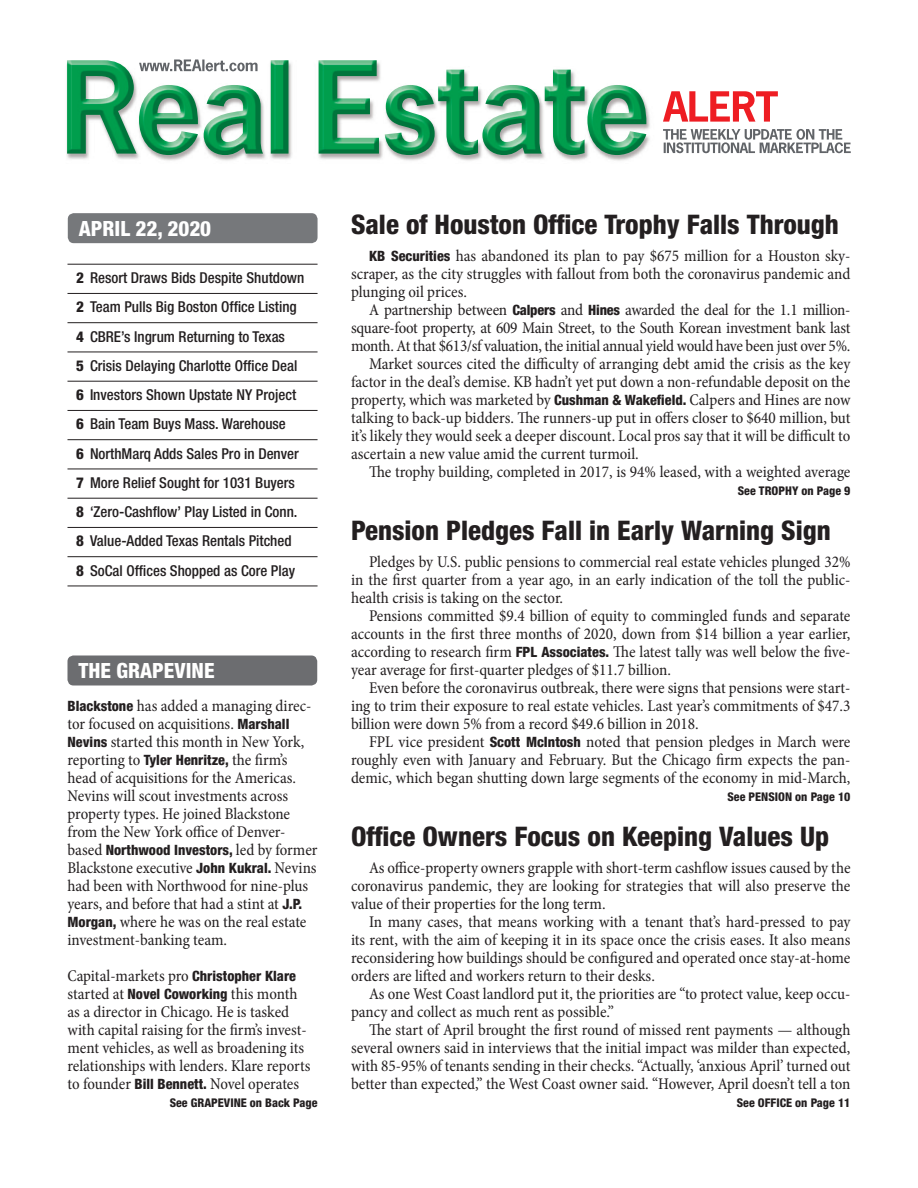
<style>
.page{position:relative;width:918px;height:1188px;background:#fff}
.page>*{position:absolute;margin:0;border:0;box-sizing:border-box;transform-origin:0 0}
.t1{font:800 condensed 27px "Helvetica Neue LT Std";color:#231f20}
.t2{font:800 condensed 21px "Helvetica Neue LT Std";color:#fff}
.t3{font:condensed 16.5px/18px "Minion Pro";letter-spacing:-.005em;color:#231f20;text-align:justify}
.t4{font:500 condensed 15px/29.2px "Helvetica Neue LT Std";color:#231f20}
.t5{font:800 condensed 14.25px "Helvetica Neue LT Std";color:#231f20}
.t6{font:800 condensed 12px "Helvetica Neue LT Std";color:#231f20}
.s1{font-family:"Helvetica Neue LT Std";font-weight:800;font-size:14.25px}
.s2{font-weight:800}
.s3{font-family:"Minion Pro";font-weight:400;font-size:16.5px}
</style>
<div class="page">
<img style="left:66px;top:65px;width:785px;height:96px">
<img style="left:663px;top:91px;width:115px;height:31px">
<img style="left:663px;top:129px;width:180px;height:24px">
<img style="left:174px;top:59px;width:31px;height:1px">
<img style="left:67px;top:60px;width:580px;height:95px">
<div style="left:67px;top:656px;width:250px;height:30px;background:#6c6d70;border-radius:6px"></div>
<hr style="left:68px;top:264px;width:250px;height:1px;background:#231f20">
<hr style="left:68px;top:293px;width:250px;height:1px;background:#231f20">
<hr style="left:68px;top:322px;width:250px;height:1px;background:#231f20">
<hr style="left:68px;top:352px;width:250px;height:1px;background:#231f20">
<hr style="left:68px;top:381px;width:250px;height:1px;background:#231f20">
<hr style="left:68px;top:410px;width:250px;height:1px;background:#231f20">
<hr style="left:68px;top:439px;width:250px;height:1px;background:#231f20">
<hr style="left:68px;top:469px;width:250px;height:1px;background:#231f20">
<hr style="left:68px;top:498px;width:250px;height:1px;background:#231f20">
<hr style="left:68px;top:527px;width:250px;height:1px;background:#231f20">
<hr style="left:68px;top:556px;width:250px;height:1px;background:#231f20">
<hr style="left:68px;top:586px;width:250px;height:1px;background:#231f20">
<div style="left:68px;top:213px;width:250px;height:30px;background:#76787b;border-radius:6px"></div>
<p class="t2" style="left:79px;top:215px;width:134px">APRIL 22, 2020</p>
<h1 class="t1" style="left:351px;top:208px;width:489px">Sale of Houston Office Trophy Falls Through</h1>
<p class="t3" style="left:351px;top:247px;width:501px;text-indent:18px"><span class="s1">KB Securities</span> has abandoned its plan to pay $675 million for a Houston sky&shy;scraper, as the city struggles with fallout from both the coronavirus pandemic and plunging oil prices.</p>
<p class="t3" style="left:369px;top:301px;width:483px">A partnership between <span class="s1">Calpers</span> and <span class="s1">Hines</span> awarded the deal for the 1.1 million-</p>
<p class="t3" style="left:351px;top:319px;width:501px">square-foot property, at 609 Main Street, to the South Korean investment bank last</p>
<p class="t3" style="left:351px;top:337px;width:501px">month. At that $613/sf valuation, the initial annual yield would have been just over 5%.</p>
<p class="t3" style="left:369px;top:355px;width:483px">Market sources cited the difficulty of arranging debt amid the crisis as the key</p>
<p class="t3" style="left:351px;top:373px;width:501px">factor in the deal’s demise. KB hadn’t yet put down a non-refundable deposit on the</p>
<p class="t3" style="left:351px;top:391px;width:501px">property, which was marketed by <span class="s1">Cushman &amp; Wakefield.</span> Calpers and Hines are now</p>
<p class="t3" style="left:351px;top:409px;width:501px">talking to back-up bidders. The runners-up put in offers closer to $640 million, but</p>
<p class="t3" style="left:351px;top:427px;width:501px">it’s likely they would seek a deeper discount. Local pros say that it will be difficult to</p>
<p class="t3" style="left:351px;top:445px;width:289px">ascertain a new value amid the current turmoil.</p>
<p class="t3" style="left:369px;top:463px;width:483px">The trophy building, completed in 2017, is 94% leased, with a weighted average</p>
<p class="t6" style="left:738px;top:483px;width:114px">See TROPHY on Page 9</p>
<h1 class="t1" style="left:351px;top:514px;width:481px">Pension Pledges Fall in Early Warning Sign</h1>
<p class="t3" style="left:351px;top:553px;width:501px;text-indent:18px">Pledges by U.S. public pensions to commercial real estate vehicles plunged 32% in the first quarter from a year ago, in an early indication of the toll the public&shy;health crisis is taking on the sector.</p>
<p class="t3" style="left:351px;top:607px;width:501px;text-indent:18px">Pensions committed $9.4 billion of equity to commingled funds and separate accounts in the first three months of 2020, down from $14 billion a year earlier, according to research firm <span class="s1">FPL Associates.</span> The latest tally was well below the five&shy;year average for first-quarter pledges of $11.7 billion.</p>
<p class="t3" style="left:351px;top:679px;width:501px;text-indent:18px">Even before the coronavirus outbreak, there were signs that pensions were start&shy;ing to trim their exposure to real estate vehicles. Last year’s commitments of $47.3 billion were down 5% from a record $49.6 billion in 2018.</p>
<p class="t3" style="left:351px;top:733px;width:501px;text-indent:18px">FPL vice president <span class="s1">Scott McIntosh</span> noted that pension pledges in March were roughly even with January and February. But the Chicago firm expects the pan&shy;demic, which began shutting down large segments of the economy in mid-March,</p>
<p class="t6" style="left:728px;top:789px;width:124px">See PENSION on Page 10</p>
<h1 class="t1" style="left:351px;top:820px;width:480px">Office Owners Focus on Keeping Values Up</h1>
<p class="t3" style="left:351px;top:859px;width:501px;text-indent:18px">As office-property owners grapple with short-term cashflow issues caused by the coronavirus pandemic, they are looking for strategies that will also preserve the value of their properties for the long term.</p>
<p class="t3" style="left:351px;top:913px;width:501px;text-indent:18px">In many cases, that means working with a tenant that’s hard-pressed to pay its rent, with the aim of keeping it in its space once the crisis eases. It also means reconsidering how buildings should be configured and operated once stay-at-home orders are lifted and workers return to their desks.</p>
<p class="t3" style="left:351px;top:985px;width:501px;text-indent:18px">As one West Coast landlord put it, the priorities are “to protect value, keep occu&shy;pancy and collect as much rent as possible.”</p>
<p class="t3" style="left:351px;top:1021px;width:501px;text-indent:18px">The start of April brought the first round of missed rent payments — although several owners said in interviews that the initial impact was milder than expected, with 85-95% of tenants sending in their checks. “Actually, ‘anxious April’ turned out better than expected,” the West Coast owner said. “However, April doesn’t tell a ton</p>
<p class="t6" style="left:737px;top:1095px;width:115px">See OFFICE on Page 11</p>
<p class="t4" style="left:76px;top:263px;width:230px"><span class="s2">2</span> Resort Draws Bids Despite Shutdown <span class="s2">2</span> Team Pulls Big Boston Office Listing <span class="s2">4</span> CBRE’s Ingrum Returning to Texas<br><span class="s2">5</span> Crisis Delaying Charlotte Office Deal <span class="s2">6</span> Investors Shown Upstate NY Project <span class="s2">6</span> Bain Team Buys Mass. Warehouse<br><span class="s2">6</span> NorthMarq Adds Sales Pro in Denver <span class="s2">7</span> More Relief Sought for 1031 Buyers <span class="s2">8</span> ‘Zero-Cashflow’ Play Listed in Conn.<br><span class="s2">8</span> Value-Added Texas Rentals Pitched<br><span class="s2">8</span> SoCal Offices Shopped as Core Play</p>
<p class="t2" style="left:78px;top:658px;width:138px">THE GRAPEVINE</p>
<p class="t3" style="left:68px;top:697px;width:245px;text-align:left"><span class="s1">Blackstone</span> has added a managing direc&shy;tor focused on acquisitions. <span class="s1">Marshall Nevins</span> started this month in New York, reporting to <span class="s1">Tyler Henritze,</span> the firm’s head of acquisitions for the Americas.<br>Nevins will scout investments across property types. He joined Blackstone from the New York office of Denver-</p>
<p class="t5" style="left:68px;top:841px;width:252px"><span class="s3">based</span> Northwood Investors, <span class="s3">led by former</span></p>
<p class="t3" style="left:68px;top:859px;width:251px;text-align:left">Blackstone executive <span class="s1">John Kukral.</span> Nevins had been with Northwood for nine-plus years, and before that had a stint at <span class="s1">J.P.<br>Morgan,</span> where he was on the real estate investment-banking team.</p>
<p class="t3" style="left:68px;top:967px;width:245px;text-align:left">Capital-markets pro <span class="s1">Christopher Klare </span>started at <span class="s1">Novel Coworking</span> this month as a director in Chicago. He is tasked with capital raising for the firm’s invest&shy;ment vehicles, as well as broadening its relationships with lenders. Klare reports to founder <span class="s1">Bill Bennett.</span> Novel operates</p>
<p class="t6" style="left:170px;top:1095px;width:149px">See GRAPEVINE on Back Page</p>
</div>
